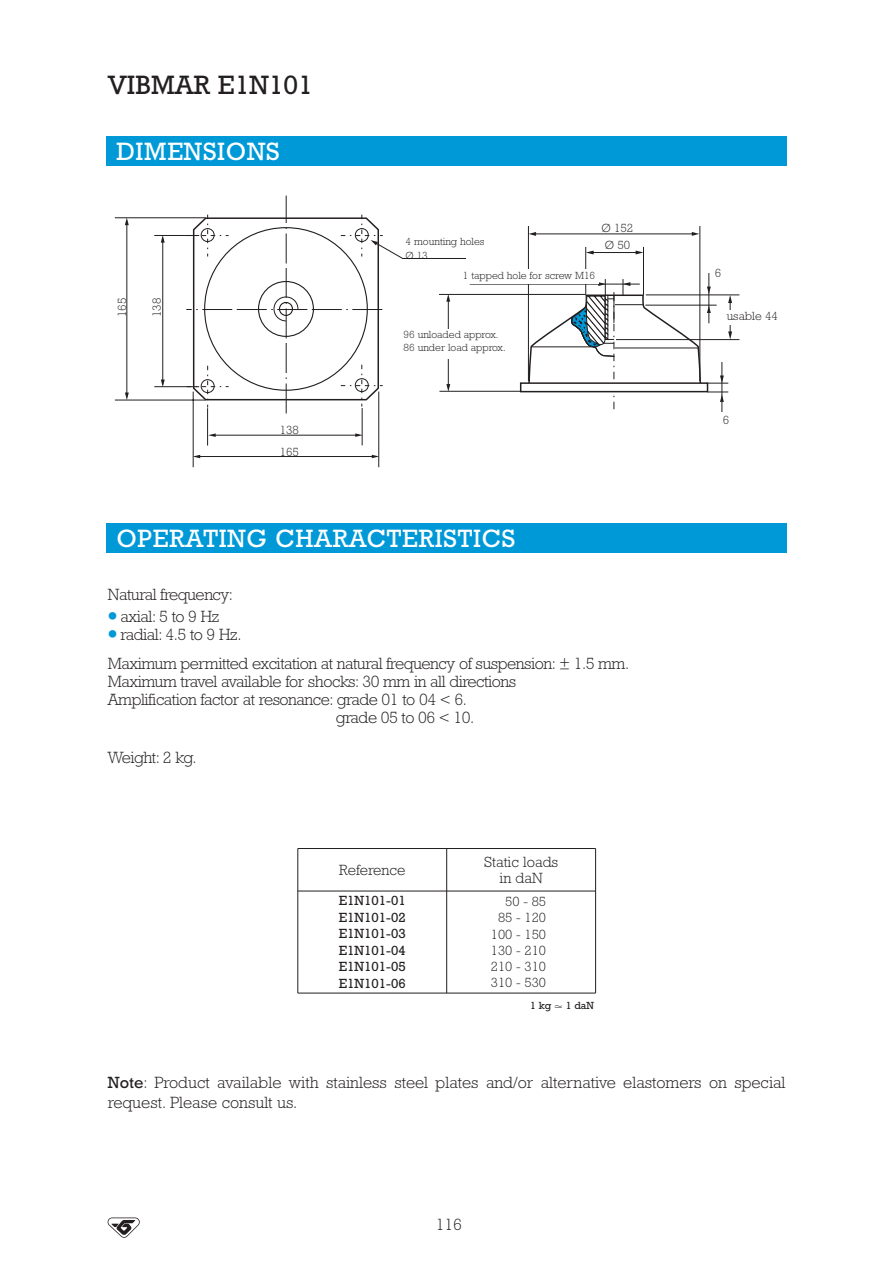
<style>
.page{position:relative;width:893px;height:1263px;background:#fff}
.page>*{position:absolute;margin:0;border:0;box-sizing:border-box;transform-origin:0 0}
.t1{font:27px "Rockwell";color:#231f20}
.t2{font:25.5px "Rockwell";letter-spacing:.025em;color:#fff}
.t3{font:300 16.5px/28.5px "Rockwell";letter-spacing:-.025em;color:#231f20}
.t4{font:300 16.5px/19.5px "Rockwell";color:#231f20}
.t5{font:300 15px/16.5px "Rockwell";color:#231f20;text-align:center}
.t6{font:13.5px/16.5px "Rockwell";color:#231f20;text-align:justify}
.t7{font:300 13.5px/16.2px "Rockwell";color:#231f20;text-align:right}
.t8{font:300 12px/21.8px "Rockwell";color:#231f20}
.t9{font:300 10.5px/13.5px "Rockwell";color:#231f20}
.t10{font:10.5px "Rockwell";color:#231f20}
.s1{color:#0099d8}
.s2{font-weight:400}
</style>
<div class="page">
<hr style="left:439px;top:294px;width:146px;height:1px;background:#231f20">
<hr style="left:439px;top:391px;width:81px;height:1px;background:#231f20">
<hr style="left:469px;top:284px;width:130px;height:1px;background:#231f20">
<hr style="left:528px;top:226px;width:1px;height:155px;background:#231f20">
<hr style="left:699px;top:226px;width:1px;height:155px;background:#231f20">
<hr style="left:534px;top:234px;width:159px;height:1px;background:#231f20">
<svg style="left:691px;top:232px;width:8px;height:4px"></svg>
<svg style="left:528px;top:232px;width:8px;height:4px"></svg>
<hr style="left:645px;top:295px;width:94px;height:1px;background:#231f20">
<hr style="left:616px;top:339px;width:123px;height:1px;background:#231f20">
<hr style="left:585px;top:247px;width:1px;height:48px;background:#231f20">
<hr style="left:643px;top:247px;width:1px;height:48px;background:#231f20">
<hr style="left:592px;top:252px;width:45px;height:1px;background:#231f20">
<svg style="left:635px;top:251px;width:8px;height:3px"></svg>
<svg style="left:585px;top:251px;width:8px;height:4px"></svg>
<hr style="left:708px;top:273px;width:1px;height:50px;background:#231f20">
<hr style="left:721px;top:362px;width:1px;height:50px;background:#231f20">
<svg style="left:521px;top:279px;width:211px;height:130px"></svg>
<hr style="left:154px;top:235px;width:45px;height:1px;background:#231f20">
<hr style="left:154px;top:386px;width:45px;height:1px;background:#231f20">
<hr style="left:115px;top:218px;width:91px;height:1px;background:#231f20">
<hr style="left:115px;top:400px;width:91px;height:1px;background:#231f20">
<hr style="left:193px;top:392px;width:1px;height:75px;background:#231f20">
<hr style="left:378px;top:392px;width:1px;height:75px;background:#231f20">
<hr style="left:207px;top:408px;width:1px;height:38px;background:#231f20">
<hr style="left:362px;top:408px;width:1px;height:37px;background:#231f20">
<hr style="left:127px;top:224px;width:1px;height:170px;background:#231f20">
<svg style="left:125px;top:393px;width:4px;height:7px"></svg>
<svg style="left:125px;top:218px;width:4px;height:7px"></svg>
<hr style="left:162px;top:241px;width:1px;height:140px;background:#231f20">
<svg style="left:161px;top:380px;width:4px;height:7px"></svg>
<svg style="left:161px;top:236px;width:4px;height:7px"></svg>
<hr style="left:214px;top:435px;width:142px;height:1px;background:#231f20">
<svg style="left:355px;top:433px;width:8px;height:4px"></svg>
<svg style="left:208px;top:433px;width:8px;height:4px"></svg>
<hr style="left:199px;top:456px;width:174px;height:1px;background:#231f20">
<svg style="left:372px;top:455px;width:7px;height:3px"></svg>
<svg style="left:193px;top:455px;width:7px;height:3px"></svg>
<svg style="left:186px;top:196px;width:280px;height:217px"></svg>
<div style="left:106px;top:523px;width:681px;height:30px;background:#0099d8"></div>
<hr style="left:298px;top:891px;width:297px;height:1px;background:#231f20">
<hr style="left:298px;top:993px;width:297px;height:1px;background:#231f20">
<hr style="left:298px;top:848px;width:297px;height:1px;background:#231f20">
<hr style="left:297px;top:849px;width:1px;height:144px;background:#231f20">
<hr style="left:446px;top:849px;width:1px;height:144px;background:#231f20">
<hr style="left:595px;top:849px;width:1px;height:144px;background:#231f20">
<div style="left:106px;top:136px;width:681px;height:30px;background:#0099d8"></div>
<div style="left:402px;top:330px;width:106px;height:29px;background:#fff"></div>
<div style="left:461px;top:269px;width:138px;height:15px;background:#fff"></div>
<div style="left:725px;top:310px;width:54px;height:15px;background:#fff"></div>
<svg style="left:107px;top:1217px;width:30px;height:7px"></svg>
<svg style="left:108px;top:1218px;width:32px;height:20px"></svg>
<h1 class="t1" style="left:108px;top:75px;width:206px">VIBMAR E1N101</h1>
<h2 class="t2" style="left:116px;top:143px;width:165px">DIMENSIONS</h2>
<p class="t8" style="left:112px;top:317px;width:21px;rotate:-90deg">165</p>
<p class="t8" style="left:147px;top:317px;width:21px;rotate:-90deg">138</p>
<p class="t8" style="left:280px;top:421px;width:21px">138<br>165</p>
<p class="t9" style="left:405px;top:236px;width:80px">4 mounting holes<br>Ø 13</p>
<p class="t8" style="left:601px;top:221px;width:33px;line-height:17px">Ø 152<br>Ø 50</p>
<p class="t9" style="left:463px;top:269px;width:134px">1 tapped hole for screw M16</p>
<p class="t9" style="left:403px;top:329px;width:103px;line-height:12.6px">96 unloaded approx.<br>86 under load approx.</p>
<h2 class="t2" style="left:116px;top:530px;width:400px">OPERATING CHARACTERISTICS</h2>
<p class="t3" style="left:108px;top:582px;width:127px">Natural frequency:</p>
<p class="t3" style="left:108px;top:604px;width:113px"><span class="s1">•</span> axial: 5 to 9 Hz</p>
<p class="t3" style="left:108px;top:622px;width:523px"><span class="s1">•</span> radial: 4.5 to 9 Hz.<br>Maximum permitted excitation at natural frequency of suspension: ± 1.5 mm.</p>
<p class="t3" style="left:108px;top:669px;width:410px">Maximum travel available for shocks: 30 mm in all directions</p>
<p class="t3" style="left:108px;top:687px;width:360px">Amplification factor at resonance: grade 01 to 04 &lt; 6.</p>
<p class="t3" style="left:336px;top:705px;width:140px">grade 05 to 06 &lt; 10.</p>
<p class="t3" style="left:108px;top:745px;width:90px">Weight: 2 kg.</p>
<p class="t5" style="left:339px;top:863px;width:68px">Reference</p>
<p class="t5" style="left:484px;top:855px;width:76px">Static loads in daN</p>
<p class="t6" style="left:339px;top:894px;width:68px">E1N101-01<br>E1N101-02<br>E1N101-03<br>E1N101-04<br>E1N101-05<br>E1N101-06</p>
<p class="t7" style="left:491px;top:895px;width:57px">50 - 85<br>85 - 120<br>100 - 150<br>130 - 210<br>210 - 310<br>310 - 530</p>
<p class="t10" style="left:530px;top:1002px;width:23px">1 kg</p>
<p class="t10" style="left:566px;top:1002px;width:30px">1 daN</p>
<p class="t8" style="left:714px;top:263px;width:8px">6</p>
<p class="t8" style="left:726px;top:307px;width:52px">usable 44</p>
<p class="t8" style="left:722px;top:410px;width:8px">6</p>
<p class="t4" style="left:108px;top:1075px;width:679px"><span class="s2">Note</span>: Product available with stainless steel plates and/or alternative elastomers on special request. Please consult us.</p>
<p class="t3" style="left:435px;top:1212px;width:28px">116</p>
</div>
